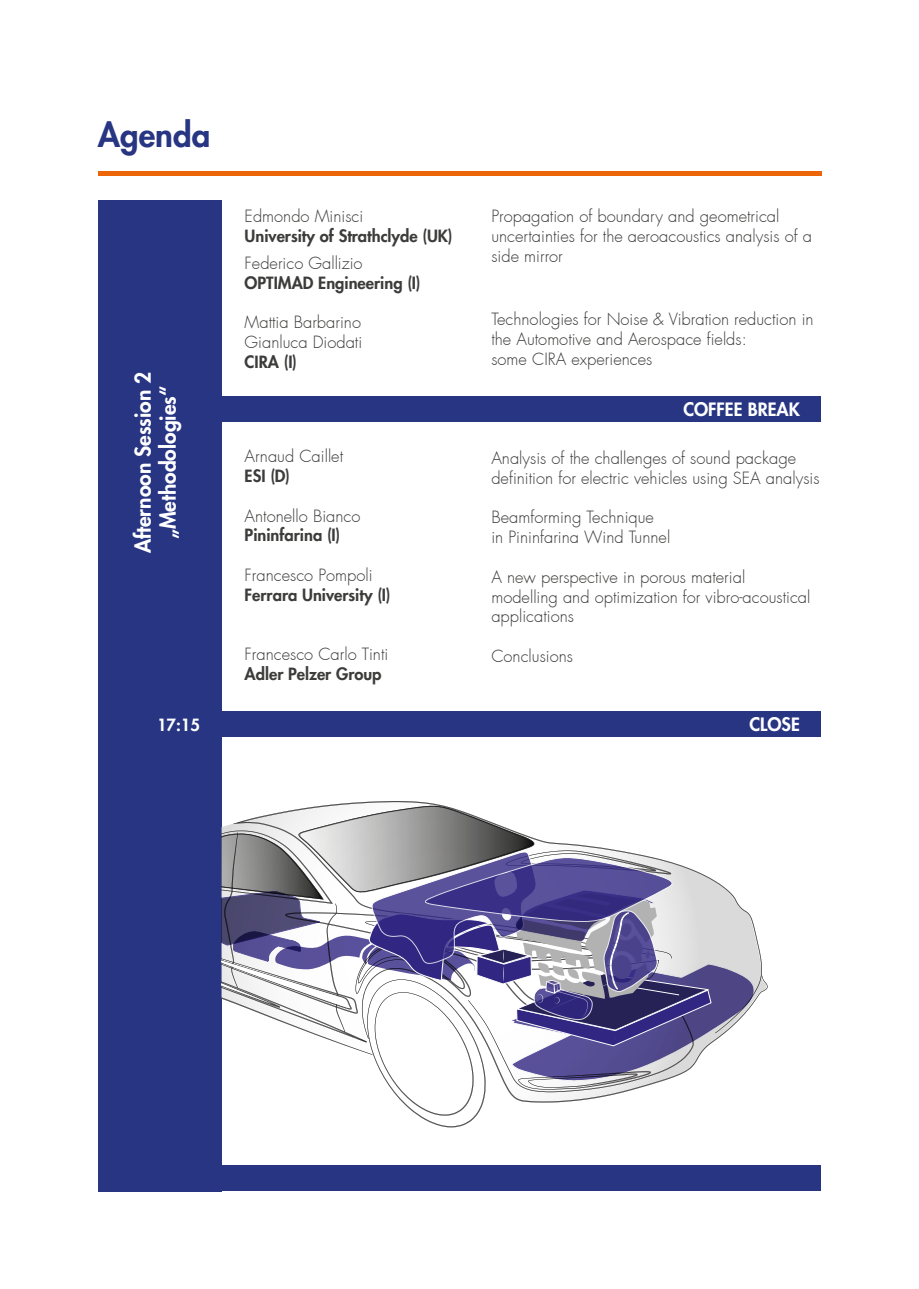
<style>
.page{position:relative;width:919px;height:1289px;background:#fff}
.page>*{position:absolute;margin:0;border:0;box-sizing:border-box;transform-origin:0 0}
.t1{font:800 33px "Futura";color:#283583}
.t2{font:800 21px/25.2px "Futura";color:#fff;text-align:center}
.t3{font:800 18px "Futura";color:#fff}
.t4{font:300 16.5px/19.8px "Futura";color:#3c3c3b}
.t5{font:800 16.5px "Futura";color:#3c3c3b}
.t6{font:800 16.5px "Futura";color:#fff}
</style>
<div class="page">
<hr style="left:98px;top:171px;width:723px;height:4px;background:#ec6608">
<div style="left:98px;top:200px;width:123px;height:991px;background:#283583"></div>
<div style="left:221px;top:711px;width:600px;height:26px;background:#283583"></div>
<svg style="left:754px;top:968px;width:13px;height:35px"></svg>
<svg style="left:221px;top:805px;width:533px;height:322px"></svg>
<div style="left:221px;top:396px;width:600px;height:26px;background:#283583"></div>
<div style="left:221px;top:1165px;width:600px;height:26px;background:#283583"></div>
<h1 class="t1" style="left:98px;top:114px;width:114px">Agenda</h1>
<p class="t2" style="left:130px;top:553px;width:183px;rotate:-90deg">Afternoon Session 2 „Methodologies“</p>
<p class="t6" style="left:157px;top:714px;width:44px">17:15</p>
<p class="t4" style="left:244px;top:207px;width:120px">Edmondo Minisci</p>
<p class="t5" style="left:244px;top:225px;width:209px">University of Strathclyde (UK)</p>
<p class="t4" style="left:244px;top:253px;width:119px">Federico Gallizio</p>
<p class="t5" style="left:244px;top:272px;width:177px">OPTIMAD Engineering (I)</p>
<p class="t4" style="left:244px;top:313px;width:119px">Mattia Barbarino<br>Gianluca Diodati</p>
<p class="t5" style="left:244px;top:351px;width:54px">CIRA (I)</p>
<p class="t4" style="left:244px;top:447px;width:100px">Arnaud Caillet</p>
<p class="t5" style="left:244px;top:465px;width:47px">ESI (D)</p>
<p class="t4" style="left:244px;top:506px;width:117px">Antonello Bianco</p>
<p class="t5" style="left:244px;top:525px;width:97px">Pininfarina (I)</p>
<p class="t4" style="left:244px;top:565px;width:129px">Francesco Pompoli</p>
<p class="t5" style="left:244px;top:584px;width:147px">Ferrara University (I)</p>
<p class="t4" style="left:244px;top:645px;width:145px">Francesco Carlo Tinti</p>
<p class="t5" style="left:244px;top:663px;width:138px">Adler Pelzer Group</p>
<p class="t4" style="left:491px;top:207px;width:322px">Propagation of boundary and geometrical uncertainties for the aeroacoustics analysis of a side mirror</p>
<p class="t4" style="left:491px;top:310px;width:324px">Technologies for Noise &amp; Vibration reduction in the Automotive and Aerospace fields:<br>some CIRA experiences</p>
<p class="t3" style="left:683px;top:398px;width:118px">COFFEE BREAK</p>
<p class="t4" style="left:491px;top:448px;width:329px">Analysis of the challenges of sound package definition for electric vehicles using SEA analysis</p>
<p class="t4" style="left:491px;top:508px;width:180px">Beamforming Technique<br>in Pininfarina Wind Tunnel</p>
<p class="t4" style="left:491px;top:567px;width:320px">A new perspective in porous material modelling and optimization for vibro-acoustical applications</p>
<p class="t4" style="left:491px;top:646px;width:83px">Conclusions</p>
<p class="t3" style="left:749px;top:713px;width:52px">CLOSE</p>
</div>
